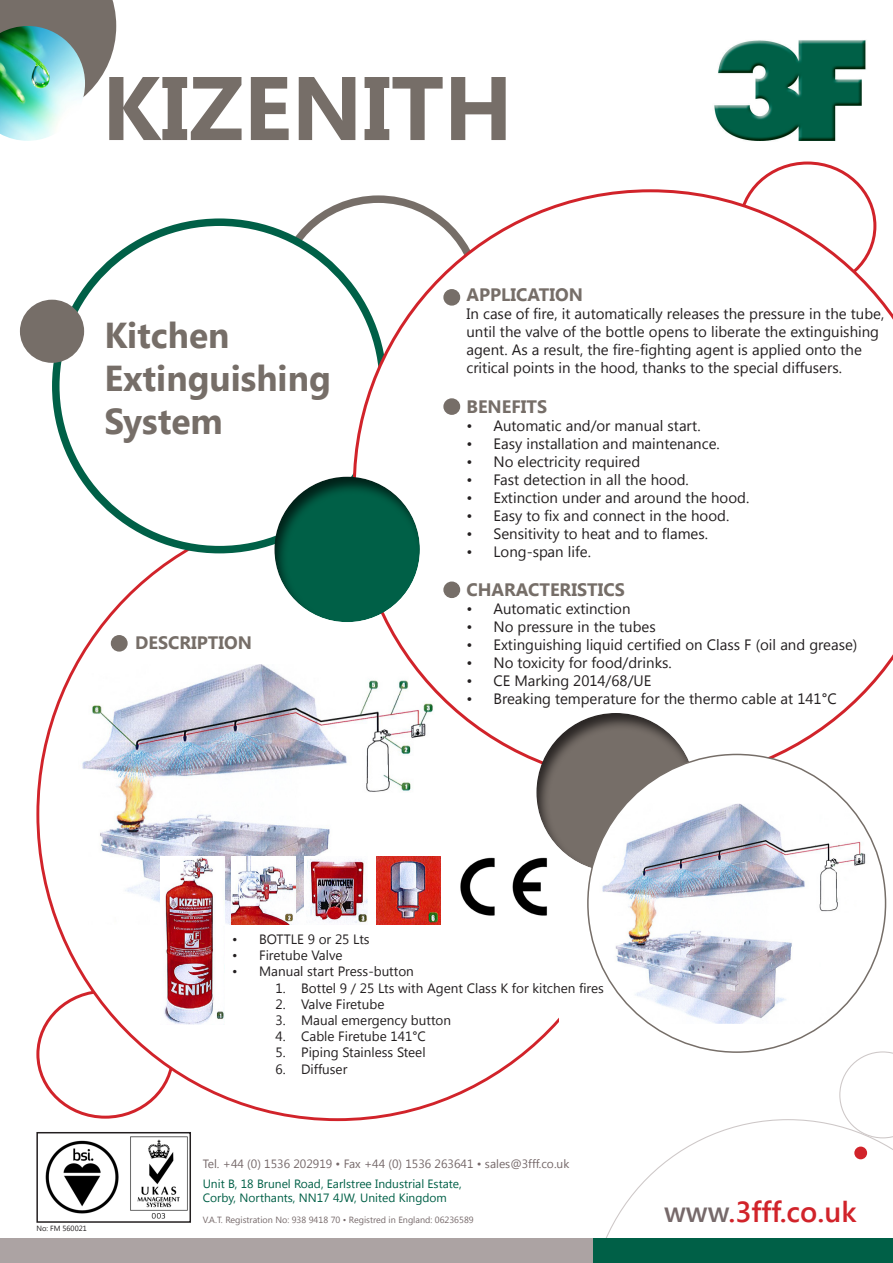
<style>
.page{position:relative;width:893px;height:1263px;background:#fff}
.page>*{position:absolute;margin:0;border:0;box-sizing:border-box;transform-origin:0 0}
.t1{font:700 90px "Segoe UI";color:#766e68}
.t2{font:700 36px/43.2px "Segoe UI";color:#766e68}
.t3{font:600 28.95px "Segoe UI";color:#d1232a}
.t4{font:700 18px "Segoe UI";color:#766e68}
.t5{font:15px/18px "Segoe UI";color:#231f20}
.t6{font:13.5px "Segoe UI";color:#231f20}
.t7{font:12px/14.4px "Segoe UI";color:#006047}
.t8{font:12px "Segoe UI";color:#76696a}
.t9{font:9px "Segoe UI";color:#76696a}
.t10{font:7.5px "Segoe UI";color:#231f20}
.s1{color:#76696a}
</style>
<div class="page">
<svg style="left:0;top:0;width:116px;height:96px;background:#88817c"></svg>
<img style="left:0;top:26px;width:85px;height:115px">
<div style="left:23px;top:303px;width:58px;height:57px;background:#766e68;border-radius:50%"></div>
<div style="left:20px;top:300px;width:64px;height:63px;border:6px solid #766e68;border-radius:50%"></div>
<svg style="left:606px;top:1051px;width:287px;height:187px"></svg>
<div style="left:854px;top:1146px;width:13px;height:13px;background:#d1232a;border-radius:50%"></div>
<div style="left:0;top:1238px;width:893px;height:25px;background:#aca3a3"></div>
<div style="left:594px;top:1238px;width:299px;height:25px;background:#006047"></div>
<div style="left:112px;top:636px;width:15px;height:15px;background:#766e68;border-radius:50%"></div>
<div style="left:111px;top:635px;width:17px;height:17px;border:2px solid #766e68;border-radius:50%"></div>
<img style="left:714px;top:40px;width:152px;height:101px">
<img style="left:45px;top:1136px;width:143px;height:83px">
<div style="left:36px;top:1132px;width:155px;height:91px;border:2px solid #231f20"></div>
<img style="left:82px;top:664px;width:358px;height:261px">
<img style="left:232px;top:857px;width:64px;height:68px">
<img style="left:304px;top:857px;width:64px;height:68px">
<img style="left:376px;top:857px;width:64px;height:68px">
<img style="left:460px;top:857px;width:88px;height:59px">
<svg style="left:353px;top:189px;width:540px;height:596px"></svg>
<div style="left:273px;top:475px;width:147px;height:147px;background:#231f20;opacity:.75"></div>
<div style="left:444px;top:399px;width:15px;height:15px;background:#766e68;border-radius:50%"></div>
<div style="left:443px;top:398px;width:17px;height:17px;border:2px solid #766e68;border-radius:50%"></div>
<div style="left:444px;top:582px;width:15px;height:15px;background:#766e68;border-radius:50%"></div>
<div style="left:443px;top:581px;width:17px;height:17px;border:2px solid #766e68;border-radius:50%"></div>
<div style="left:444px;top:290px;width:15px;height:15px;background:#766e68;border-radius:50%"></div>
<div style="left:443px;top:289px;width:17px;height:17px;border:2px solid #766e68;border-radius:50%"></div>
<div style="left:535px;top:712px;width:161px;height:160px;background:#231f20;opacity:.75"></div>
<div style="left:588px;top:754px;width:297px;height:298px;background:#fff;border-radius:50%"></div>
<img style="left:600px;top:804px;width:276px;height:220px">
<img style="left:161px;top:857px;width:63px;height:168px">
<h1 class="t1" style="left:102px;top:44px;width:412px">KIZENITH</h1>
<h2 class="t2" style="left:104px;top:312px;width:228px">Kitchen<br>Extinguishing<br>System</h2>
<p class="t4" style="left:135px;top:630px;width:118px">DESCRIPTION</p>
<p class="t4" style="left:466px;top:282px;width:118px">APPLICATION</p>
<p class="t5" style="left:466px;top:304px;width:419px">In case of fire, it automatically releases the pressure in the tube, until the valve of the bottle opens to liberate the extinguishing agent. As a result, the fire-fighting agent is applied onto the critical points in the hood, thanks to the special diffusers.</p>
<p class="t4" style="left:466px;top:393px;width:82px">BENEFITS</p>
<p class="t5" style="left:466px;top:415px;width:236px">• Automatic and/or manual start.</p>
<p class="t5" style="left:466px;top:433px;width:255px">• Easy installation and maintenance.</p>
<p class="t5" style="left:466px;top:451px;width:175px">• No electricity required</p>
<p class="t5" style="left:466px;top:469px;width:224px">• Fast detection in all the hood.</p>
<p class="t5" style="left:466px;top:487px;width:284px">• Extinction under and around the hood.</p>
<p class="t5" style="left:466px;top:505px;width:264px">• Easy to fix and connect in the hood.</p>
<p class="t5" style="left:466px;top:523px;width:243px">• Sensitivity to heat and to flames.</p>
<p class="t5" style="left:466px;top:541px;width:126px">• Long-span life.</p>
<p class="t4" style="left:466px;top:577px;width:160px">CHARACTERISTICS</p>
<p class="t5" style="left:466px;top:599px;width:166px">• Automatic extinction</p>
<p class="t5" style="left:466px;top:617px;width:191px">• No pressure in the tubes</p>
<p class="t5" style="left:466px;top:635px;width:392px">• Extinguishing liquid certified on Class F (oil and grease)</p>
<p class="t5" style="left:466px;top:653px;width:207px">• No toxicity for food/drinks.</p>
<p class="t5" style="left:466px;top:671px;width:186px">• CE Marking 2014/68/UE</p>
<p class="t5" style="left:466px;top:689px;width:372px">• Breaking temperature for the thermo cable at 141°C</p>
<p class="t10" style="left:36px;top:1223px;width:52px">No: FM 560021</p>
<p class="t6" style="left:232px;top:930px;width:139px">• BOTTLE 9 or 25 Lts</p>
<p class="t6" style="left:232px;top:946px;width:112px">• Firetube Valve</p>
<p class="t6" style="left:232px;top:962px;width:183px">• Manual start Press-button</p>
<p class="t6" style="left:276px;top:978px;width:330px">1. Bottel 9 / 25 Lts with Agent Class K for kitchen fires</p>
<p class="t6" style="left:276px;top:994px;width:110px">2. Valve Firetube</p>
<p class="t6" style="left:276px;top:1011px;width:177px">3. Maual emergency button</p>
<p class="t6" style="left:276px;top:1027px;width:152px">4. Cable Firetube 141°C</p>
<p class="t6" style="left:276px;top:1043px;width:151px">5. Piping Stainless Steel</p>
<p class="t6" style="left:276px;top:1059px;width:73px">6. Diffuser</p>
<p class="t8" style="left:203px;top:1156px;width:368px">Tel. +44 (0) 1536 202919 • Fax +44 (0) 1536 263641 • sales@3fff.co.uk</p>
<p class="t7" style="left:203px;top:1176px;width:260px">Unit B, 18 Brunel Road, Earlstree Industrial Estate,<br>Corby, Northants, NN17 4JW, United Kingdom</p>
<p class="t9" style="left:203px;top:1213px;width:272px">V.A.T. Registration No: 938 9418 70 • Registred in England: 06236589</p>
<h3 class="t3" style="left:664px;top:1191px;width:194px"><span class="s1">www</span>.3fff.co.uk</h3>
</div>
